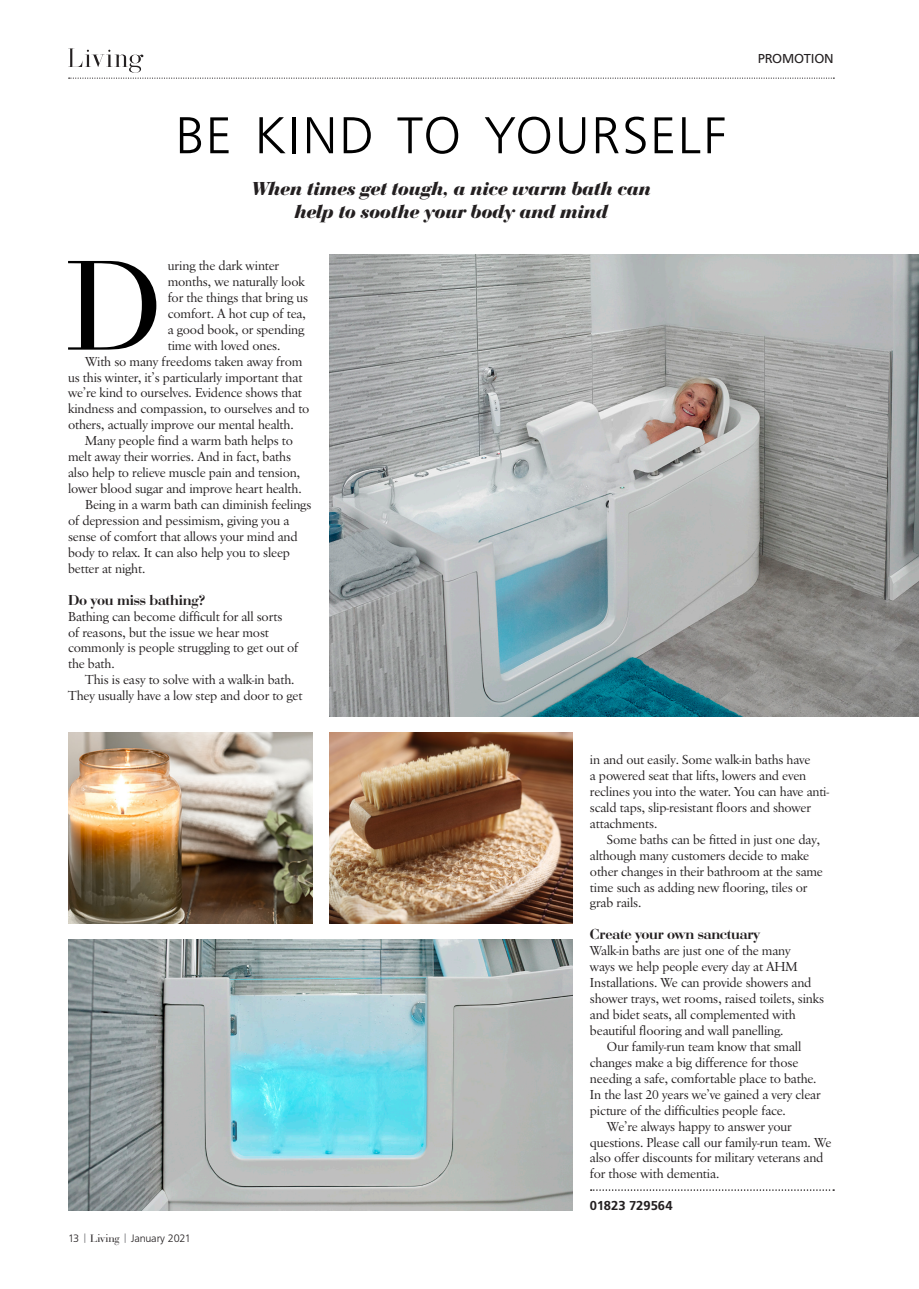
<style>
.page{position:relative;width:919px;height:1289px;background:#fff}
.page>*{position:absolute;margin:0;border:0;box-sizing:border-box;transform-origin:0 0}
.t1{font:132.9px "Bodoni Display Regular";color:#000}
.t2{font:300 54px "Front Page";letter-spacing:.025em;color:#000}
.t3{font:italic 19.5px/22.5px "Bodoni Display Bold";color:#231f20;text-align:center}
.t4{font:15px "Bodoni Display Demi";letter-spacing:-.01em;color:#231f20}
.t5{font:13.5px/15.9px "Savoy";letter-spacing:-.01em;color:#231f20}
.t6{font:500 13.5px "Front Page";color:#231f20}
.t7{font:13.5px "Front Page";letter-spacing:-.01em;color:#231f20}
.t8{font:300 11.25px "Front Page";letter-spacing:-.015em;color:#231f20}
.s1{color:#6c6d70}
.s2{font-family:"Bodoni Display Regular";font-weight:400}
.s3{font-family:"Bodoni Display Regular";font-weight:400;font-size:11.7px}
</style>
<div class="page">
<img style="left:68px;top:939px;width:505px;height:271px">
<img style="left:329px;top:254px;width:589px;height:462px">
<svg style="left:68px;top:48px;width:766px;height:31px"></svg>
<img style="left:68px;top:732px;width:244px;height:191px">
<img style="left:329px;top:732px;width:244px;height:191px">
<svg style="left:590px;top:1189px;width:244px;height:1px"></svg>
<h2 class="t2" style="left:175px;top:105px;width:553px">BE KIND TO YOURSELF</h2>
<h3 class="t3" style="left:251px;top:178px;width:401px">When times get tough, a nice warm bath can help to soothe your body and mind</h3>
<h1 class="t1" style="left:66px;top:229px;width:97px">D</h1>
<p class="t5" style="left:168px;top:258px;width:113px">uring the dark winter</p>
<p class="t5" style="left:168px;top:273px;width:139px">months, we naturally look</p>
<p class="t5" style="left:168px;top:289px;width:142px">for the things that bring us</p>
<p class="t5" style="left:168px;top:305px;width:140px">comfort. A hot cup of tea,</p>
<p class="t5" style="left:168px;top:321px;width:138px">a good book, or spending</p>
<p class="t5" style="left:168px;top:337px;width:114px">time with loved ones.</p>
<p class="t5" style="left:85px;top:353px;width:219px">With so many freedoms taken away from</p>
<p class="t5" style="left:68px;top:369px;width:236px">us this winter, it’s particularly important that</p>
<p class="t5" style="left:68px;top:385px;width:235px">we’re kind to ourselves. Evidence shows that</p>
<p class="t5" style="left:68px;top:401px;width:243px">kindness and compassion, to ourselves and to</p>
<p class="t5" style="left:68px;top:417px;width:227px">others, actually improve our mental health.</p>
<p class="t5" style="left:85px;top:433px;width:209px">Many people find a warm bath helps to</p>
<p class="t5" style="left:68px;top:449px;width:224px">melt away their worries. And in fact, baths</p>
<p class="t5" style="left:68px;top:465px;width:233px">also help to relieve muscle pain and tension,</p>
<p class="t5" style="left:68px;top:481px;width:235px">lower blood sugar and improve heart health.</p>
<p class="t5" style="left:85px;top:496px;width:228px">Being in a warm bath can diminish feelings</p>
<p class="t5" style="left:68px;top:512px;width:223px">of depression and pessimism, giving you a</p>
<p class="t5" style="left:68px;top:528px;width:231px">sense of comfort that allows your mind and</p>
<p class="t5" style="left:68px;top:544px;width:223px">body to relax. It can also help you to sleep</p>
<p class="t5" style="left:68px;top:560px;width:79px">better at night.</p>
<p class="t4" style="left:68px;top:591px;width:139px">Do you miss bathing?</p>
<p class="t5" style="left:68px;top:608px;width:232px">Bathing can become difficult for all sorts<br>of reasons, but the issue we hear most commonly is people struggling to get out of the bath.</p>
<p class="t5" style="left:68px;top:672px;width:236px;text-indent:17px">This is easy to solve with a walk-in bath.<br>They usually have a low step and door to get</p>
<p class="t7" style="left:757px;top:51px;width:78px">PROMOTION</p>
<p class="t5" style="left:590px;top:751px;width:241px">in and out easily. Some walk-in baths have<br>a powered seat that lifts, lowers and even reclines you into the water. You can have anti&shy;scald taps, slip-resistant floors and shower attachments.</p>
<p class="t5" style="left:590px;top:831px;width:234px;text-indent:17px">Some baths can be fitted in just one day, although many customers decide to make other changes in their bathroom at the same time such as adding new flooring, tiles or grab rails.</p>
<p class="t4" style="left:590px;top:925px;width:172px">Create your own sanctuary</p>
<p class="t5" style="left:590px;top:943px;width:202px">Walk-in baths are just one of the many</p>
<p class="t5" style="left:590px;top:958px;width:209px">ways we help people every day at AHM</p>
<p class="t5" style="left:590px;top:974px;width:223px">Installations. We can provide showers and</p>
<p class="t5" style="left:590px;top:990px;width:235px">shower trays, wet rooms, raised toilets, sinks</p>
<p class="t5" style="left:590px;top:1006px;width:207px">and bidet seats, all complemented with</p>
<p class="t5" style="left:590px;top:1022px;width:195px">beautiful flooring and wall panelling.</p>
<p class="t5" style="left:607px;top:1038px;width:196px">Our family-run team know that small</p>
<p class="t5" style="left:590px;top:1054px;width:210px">changes make a big difference for those</p>
<p class="t5" style="left:590px;top:1070px;width:228px">needing a safe, comfortable place to bathe.</p>
<p class="t5" style="left:590px;top:1086px;width:232px">In the last 20 years we’ve gained a very clear</p>
<p class="t5" style="left:590px;top:1102px;width:197px">picture of the difficulties people face.</p>
<p class="t5" style="left:607px;top:1118px;width:186px">We’re always happy to answer your</p>
<p class="t5" style="left:590px;top:1134px;width:243px">questions. Please call our family-run team. We</p>
<p class="t5" style="left:590px;top:1150px;width:235px">also offer discounts for military veterans and</p>
<p class="t5" style="left:590px;top:1166px;width:131px">for those with dementia.</p>
<p class="t8" style="left:68px;top:1232px;width:124px">13 <span class="s1">|</span> <span class="s2">L</span><span class="s3">iving</span> <span class="s1">|</span> January 2021</p>
<p class="t6" style="left:590px;top:1197px;width:84px">01823 729564</p>
</div>
